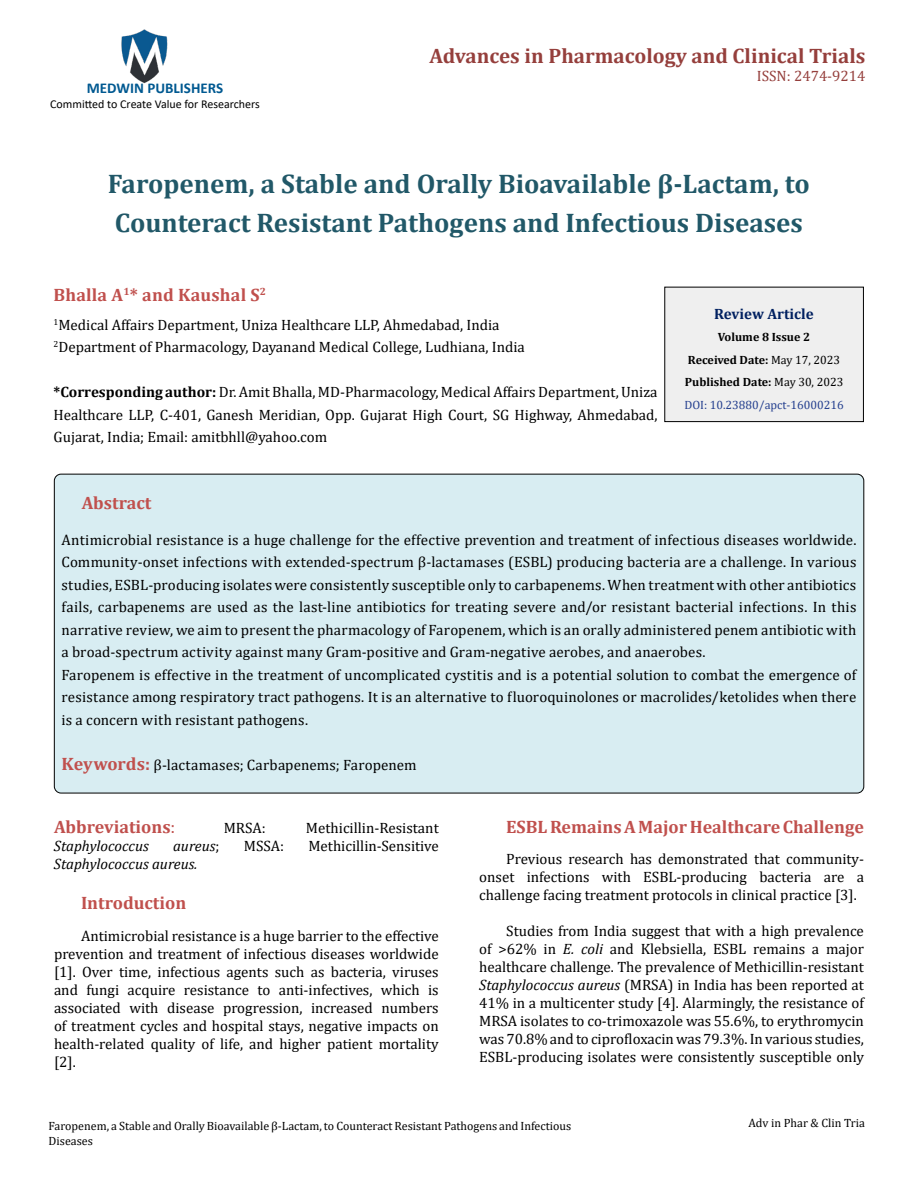
<style>
.page{position:relative;width:918px;height:1188px;background:#fff}
.page>*{position:absolute;margin:0;border:0;box-sizing:border-box;transform-origin:0 0}
.t1{font:700 27px/39px "Cambria";color:#215868}
.t2{font:700 21px "Cambria";color:#953f3c}
.t3{font:700 18px "Cambria";color:#c0504d}
.t4{font:15px/18px "Cambria";color:#000;text-align:justify}
.t5{font:italic 15px "Cambria";color:#000}
.t6{font:700 15px "Calibri";color:#005991}
.t7{font:15px "Cambria";color:#953f3c}
.t8{font:700 15px "Cambria";color:#002060}
.t9{font:12px/14.4px "Cambria";color:#000}
.t10{font:700 12px/22.5px "Cambria";color:#000;text-align:center}
.t11{font:12px "Calibri";color:#000}
.s1{font-weight:700}
.s2{font-weight:400}
.s3{font-weight:400;color:#25408f}
.s4{font-weight:700;font-size:18px;color:#c0504d}
.s5{font-style:normal}
.s6{font-style:italic}
</style>
<div class="page">
<img style="left:121px;top:29px;width:47px;height:55px">
<div style="left:665px;top:287px;width:198px;height:135px;background:#efefef"></div>
<div style="left:664px;top:287px;width:200px;height:135px;border:1px solid #000"></div>
<div style="left:54px;top:474px;width:810px;height:319px;background:#d8edf2;border-radius:7px"></div>
<p class="t6" style="left:87px;top:78px;width:138px">MEDWIN PUBLISHERS</p>
<p class="t11" style="left:50px;top:95px;width:211px">Committed to Create Value for Researchers</p>
<h2 class="t2" style="left:429px;top:42px;width:438px">Advances in Pharmacology and Clinical Trials</h2>
<p class="t7" style="left:757px;top:68px;width:110px">ISSN: 2474-9214</p>
<h1 class="t1" style="left:108px;top:163px;width:704px">Faropenem, a Stable and Orally Bioavailable β-Lactam, to<br>Counteract Resistant Pathogens and Infectious Diseases</h1>
<p class="t3" style="left:54px;top:282px;width:214px">Bhalla A<sup>1</sup>* and Kaushal S<sup>2</sup></p>
<p class="t4" style="left:54px;top:313px;width:473px;line-height:22.5px"><sup>1</sup>Medical Affairs Department, Uniza Healthcare LLP, Ahmedabad, India<br><sup>2</sup>Department of Pharmacology, Dayanand Medical College, Ludhiana, India</p>
<p class="t4" style="left:54px;top:381px;width:606px;line-height:22.5px"><span class="s1">*Corresponding author:</span> Dr. Amit Bhalla, MD-Pharmacology, Medical Affairs Department, Uniza Healthcare LLP, C-401, Ganesh Meridian, Opp. Gujarat High Court, SG Highway, Ahmedabad, Gujarat, India; Email: amitbhll@yahoo.com</p>
<p class="t8" style="left:714px;top:303px;width:101px">Review Article</p>
<p class="t10" style="left:684px;top:325px;width:161px">Volume 8 Issue 2<br>Received Date: <span class="s2">May 17, 2023<br></span>Published Date: <span class="s2">May 30, 2023<br></span><span class="s3">DOI: 10.23880/apct-16000216</span></p>
<p class="t3" style="left:82px;top:490px;width:71px">Abstract</p>
<p class="t4" style="left:61px;top:528px;width:797px;line-height:22.5px;text-align:left">Antimicrobial resistance is a huge challenge for the effective prevention and treatment of infectious diseases worldwide.<br>Community-onset infections with extended-spectrum β-lactamases (ESBL) producing bacteria are a challenge. In various studies, ESBL-producing isolates were consistently susceptible only to carbapenems. When treatment with other antibiotics fails, carbapenems are used as the last-line antibiotics for treating severe and/or resistant bacterial infections. In this narrative review, we aim to present the pharmacology of Faropenem, which is an orally administered penem antibiotic with a broad-spectrum activity against many Gram-positive and Gram-negative aerobes, and anaerobes.<br>Faropenem is effective in the treatment of uncomplicated cystitis and is a potential solution to combat the emergence of resistance among respiratory tract pathogens. It is an alternative to fluoroquinolones or macrolides/ketolides when there is a concern with resistant pathogens.</p>
<p class="t4" style="left:61px;top:756px;width:357px"><span class="s4">Keywords:</span> β-lactamases; Carbapenems; Faropenem</p>
<p class="t3" style="left:54px;top:814px;width:123px">Abbreviations<span class="s2">:</span></p>
<p class="t4" style="left:224px;top:818px;width:43px">MRSA:</p>
<p class="t4" style="left:306px;top:818px;width:134px">Methicillin-Resistant</p>
<p class="t5" style="left:54px;top:835px;width:96px">Staphylococcus</p>
<p class="t5" style="left:173px;top:835px;width:48px">aureus<span class="s5">;</span></p>
<p class="t4" style="left:244px;top:836px;width:42px">MSSA:</p>
<p class="t4" style="left:308px;top:836px;width:132px">Methicillin-Sensitive</p>
<p class="t5" style="left:54px;top:853px;width:145px">Staphylococcus aureus.</p>
<p class="t3" style="left:81px;top:890px;width:107px">Introduction</p>
<p class="t4" style="left:54px;top:926px;width:386px;text-indent:27px">Antimicrobial resistance is a huge barrier to the effective prevention and treatment of infectious diseases worldwide [1]. Over time, infectious agents such as bacteria, viruses and fungi acquire resistance to anti-infectives, which is associated with disease progression, increased numbers of treatment cycles and hospital stays, negative impacts on health-related quality of life, and higher patient mortality [2].</p>
<p class="t3" style="left:506px;top:814px;width:359px">ESBL Remains A Major Healthcare Challenge</p>
<p class="t4" style="left:479px;top:850px;width:386px;text-indent:27px">Previous research has demonstrated that community&shy;onset infections with ESBL-producing bacteria are a challenge facing treatment protocols in clinical practice [3].</p>
<p class="t4" style="left:479px;top:922px;width:386px;text-indent:27px">Studies from India suggest that with a high prevalence of &gt;62% in <span class="s6">E. coli</span> and Klebsiella, ESBL remains a major healthcare challenge. The prevalence of Methicillin-resistant <span class="s6">Staphylococcus aureus</span> (MRSA) in India has been reported at 41% in a multicenter study [4]. Alarmingly, the resistance of MRSA isolates to co-trimoxazole was 55.6%, to erythromycin was 70.8% and to ciprofloxacin was 79.3%. In various studies, ESBL-producing isolates were consistently susceptible only</p>
<p class="t9" style="left:49px;top:1119px;width:524px">Faropenem, a Stable and Orally Bioavailable β-Lactam, to Counteract Resistant Pathogens and Infectious<br>Diseases</p>
<p class="t9" style="left:749px;top:1116px;width:118px">Adv in Phar &amp; Clin Tria</p>
</div>
